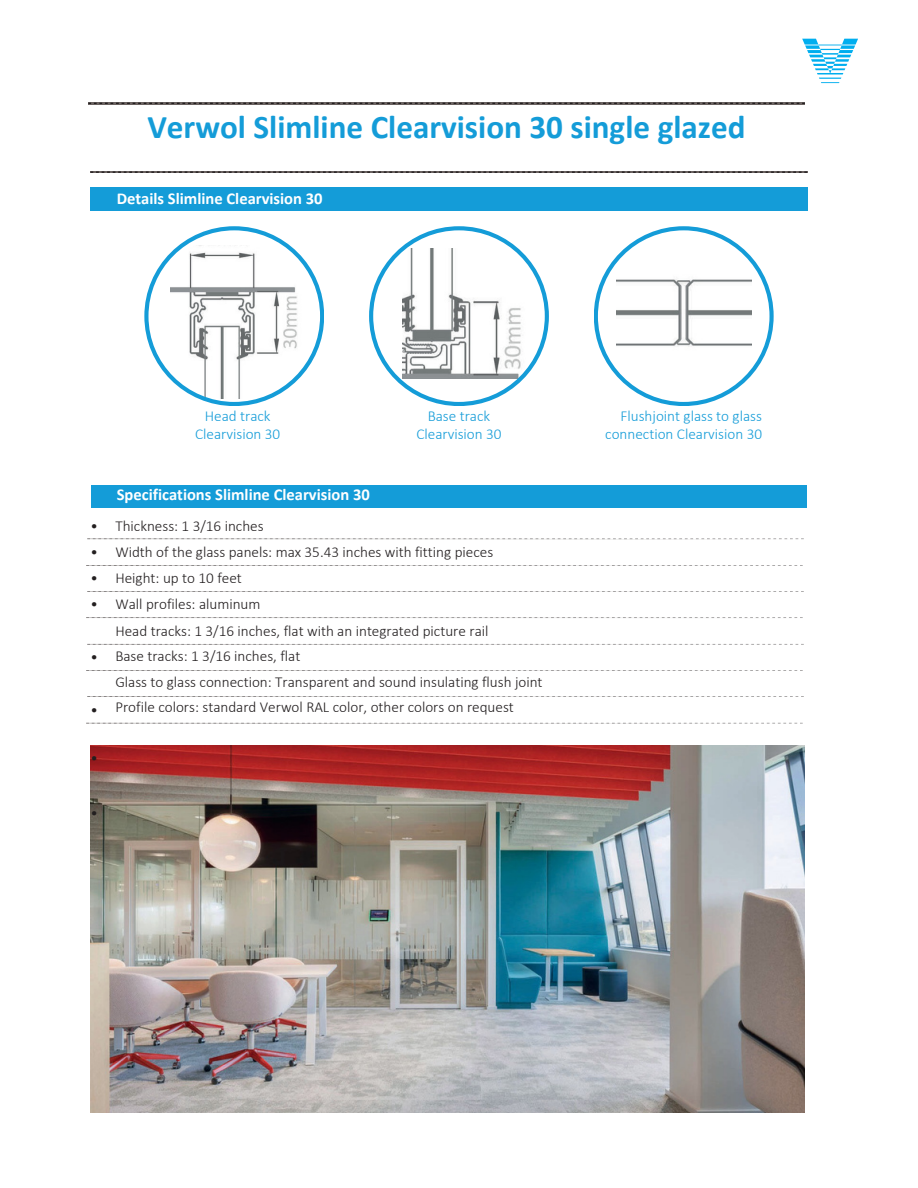
<style>
.page{position:relative;width:918px;height:1188px;background:#fff}
.page>*{position:absolute;margin:0;border:0;box-sizing:border-box;transform-origin:0 0}
.t1{font:700 33.15px "Calibri";color:#149cd8}
.t2{font:700 16.5px "Calibri";color:#fff}
.t3{font:300 15.15px/25.8px "Calibri";color:#231f20;text-align:justify}
.t4{font:300 15.15px/18px "Calibri";color:#149cd8;text-align:center}
</style>
<div class="page">
<svg style="left:144px;top:226px;width:180px;height:180px"></svg>
<svg style="left:369px;top:226px;width:180px;height:180px"></svg>
<svg style="left:594px;top:226px;width:180px;height:180px"></svg>
<hr style="left:86px;top:565px;width:717px;height:1px;background:#6b6361">
<svg style="left:92px;top:565px;width:440px;height:1px"></svg>
<hr style="left:86px;top:618px;width:717px;height:1px;background:#6b6361">
<svg style="left:92px;top:618px;width:440px;height:1px"></svg>
<hr style="left:86px;top:670px;width:717px;height:1px;background:#6b6361">
<svg style="left:92px;top:670px;width:440px;height:1px"></svg>
<hr style="left:86px;top:723px;width:717px;height:1px;background:#6b6361">
<svg style="left:92px;top:723px;width:440px;height:1px"></svg>
<hr style="left:87px;top:539px;width:717px;height:1px;background:#6b6361">
<svg style="left:93px;top:539px;width:440px;height:1px"></svg>
<hr style="left:87px;top:591px;width:717px;height:1px;background:#6b6361">
<svg style="left:93px;top:591px;width:440px;height:1px"></svg>
<hr style="left:87px;top:644px;width:717px;height:1px;background:#6b6361">
<svg style="left:93px;top:644px;width:440px;height:1px"></svg>
<hr style="left:87px;top:697px;width:717px;height:1px;background:#6b6361">
<svg style="left:93px;top:697px;width:440px;height:1px"></svg>
<hr style="left:88px;top:103px;width:717px;height:1px;background:#6b6361">
<svg style="left:94px;top:103px;width:440px;height:1px"></svg>
<hr style="left:91px;top:171px;width:716px;height:2px;background:#6b6361">
<svg style="left:96px;top:171px;width:440px;height:2px"></svg>
<div style="left:91px;top:188px;width:716px;height:22px;background:#149cd8"></div>
<div style="left:91px;top:485px;width:716px;height:23px;background:#149cd8"></div>
<svg style="left:802px;top:39px;width:56px;height:45px"></svg>
<img style="left:91px;top:746px;width:713px;height:366px">
<p class="t1" style="left:147px;top:113px;width:600px">Verwol Slimline Clearvision 30 single glazed</p>
<p class="t2" style="left:117px;top:191px;width:207px">Details Slimline Clearvision 30</p>
<p class="t4" style="left:195px;top:409px;width:87px">Head track<br>Clearvision 30</p>
<p class="t4" style="left:416px;top:409px;width:87px">Base track<br>Clearvision 30</p>
<p class="t3" style="left:91px;top:515px;width:9px">• • • •</p>
<p class="t3" style="left:91px;top:645px;width:9px">•</p>
<p class="t3" style="left:91px;top:698px;width:9px">•</p>
<p class="t3" style="left:91px;top:746px;width:9px">•</p>
<p class="t2" style="left:117px;top:488px;width:255px">Specifications Slimline Clearvision 30</p>
<p class="t3" style="left:115px;top:515px;width:150px">Thickness: 1 3/16 inches</p>
<p class="t3" style="left:115px;top:540px;width:379px">Width of the glass panels: max 35.43 inches with fitting pieces</p>
<p class="t3" style="left:115px;top:566px;width:128px">Height: up to 10 feet</p>
<p class="t3" style="left:115px;top:592px;width:147px">Wall profiles: aluminum</p>
<p class="t3" style="left:115px;top:619px;width:375px">Head tracks: 1 3/16 inches, flat with an integrated picture rail</p>
<p class="t3" style="left:115px;top:644px;width:186px">Base tracks: 1 3/16 inches, flat</p>
<p class="t3" style="left:115px;top:670px;width:429px">Glass to glass connection: Transparent and sound insulating flush joint</p>
<p class="t3" style="left:115px;top:696px;width:400px">Profile colors: standard Verwol RAL color, other colors on request</p>
<p class="t3" style="left:91px;top:801px;width:9px">•</p>
<p class="t4" style="left:605px;top:409px;width:158px;text-align:right">Flushjoint glass to glass connection Clearvision 30</p>
</div>
